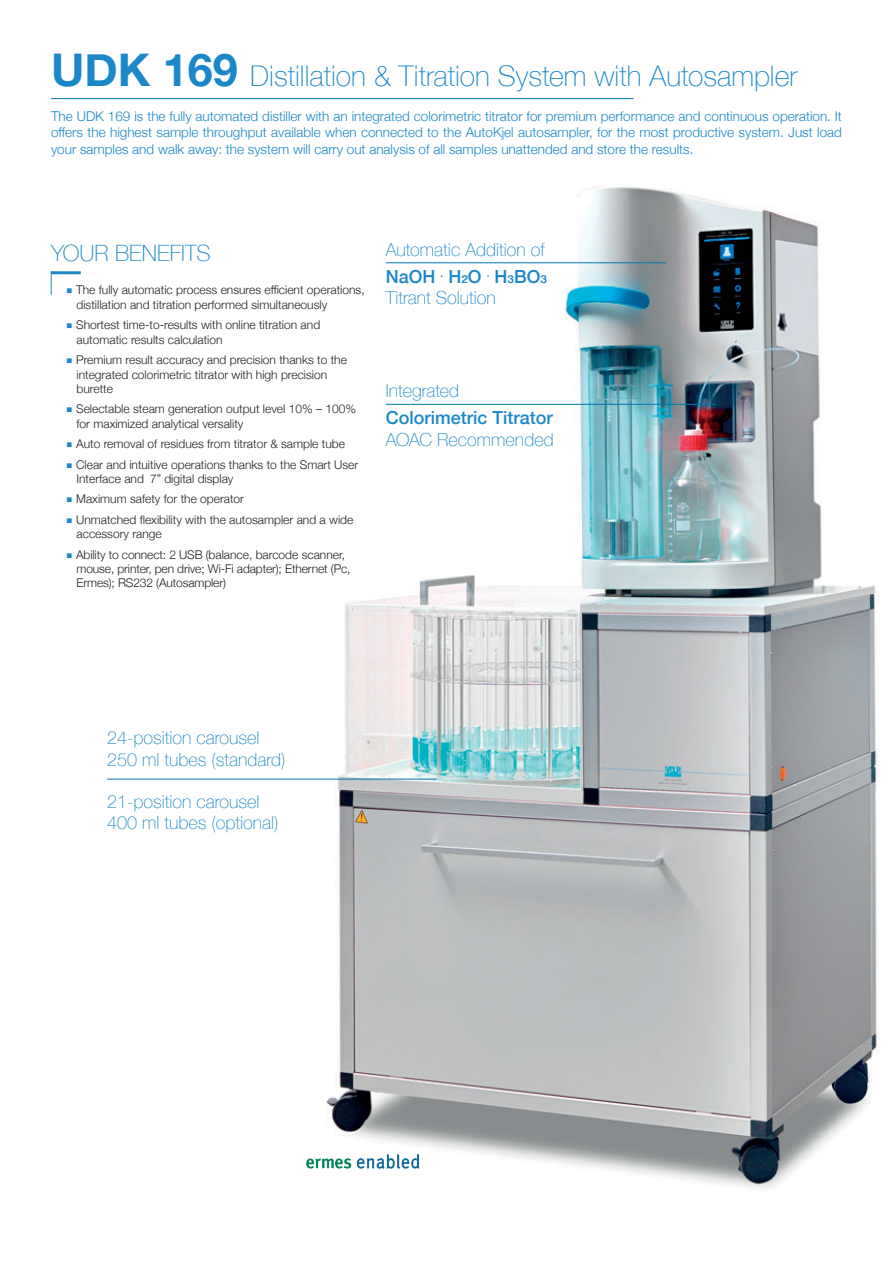
<style>
.page{position:relative;width:893px;height:1263px;background:#fff}
.page>*{position:absolute;margin:0;border:0;box-sizing:border-box;transform-origin:0 0}
.t1{font:100 28.5px "Helvetica Neue";color:#1b87c9}
.t2{font:100 22.5px "Helvetica Neue";color:#1b87c9}
.t3{font:100 18px/21.6px "Helvetica Neue";color:#1b87c9}
.t4{font:500 18px "Helvetica Neue";color:#1b87c9}
.t5{font:300 13.5px/16.2px "Helvetica Neue";color:#1b87c9;text-align:justify}
.t6{font:300 12px/14.4px "Helvetica Neue";color:#231f20}
.s1{font-weight:700;font-size:45px}
.s2{font-family:"Montserrat";color:#1b87c9}
.s3{font-weight:500}
</style>
<div class="page">
<img style="left:107px;top:186px;width:771px;height:1003px">
<hr style="left:386px;top:262px;width:280px;height:1px;background:#0078ae">
<hr style="left:386px;top:404px;width:329px;height:1px;background:#0078ae">
<hr style="left:107px;top:779px;width:330px;height:1px;background:#0078ae">
<hr style="left:51px;top:98px;width:583px;height:1px;background:#0078ae">
<hr style="left:51px;top:271px;width:30px;height:3px;background:#1b87c9">
<svg style="left:51px;top:271px;width:1px;height:24px"></svg>
<img style="left:306px;top:1153px;width:114px;height:16px">
<h1 class="t1" style="left:51px;top:55px;width:748px"><span class="s1">UDK 169</span> Distillation &amp; Titration System with Autosampler</h1>
<p class="t5" style="left:51px;top:107px;width:792px">The UDK 169 is the fully automated distiller with an integrated colorimetric titrator for premium performance and continuous operation. It offers the highest sample throughput available when connected to the AutoKjel autosampler, for the most productive system. Just load your samples and walk away: the system will carry out analysis of all samples unattended and store the results.</p>
<h2 class="t2" style="left:51px;top:236px;width:161px">YOUR BENEFITS</h2>
<p class="t6" style="left:77px;top:282px;width:290px;text-indent:-11px"><span class="s2">■</span> The fully automatic process ensures efficient operations, distillation and titration performed simultaneously</p>
<p class="t6" style="left:77px;top:317px;width:245px;text-indent:-11px"><span class="s2">■</span> Shortest time-to-results with online titration and automatic results calculation</p>
<p class="t6" style="left:77px;top:352px;width:272px;text-indent:-11px"><span class="s2">■</span> Premium result accuracy and precision thanks to the integrated colorimetric titrator with high precision burette</p>
<p class="t6" style="left:77px;top:401px;width:281px;text-indent:-11px"><span class="s2">■</span> Selectable steam generation output level 10% – 100% for maximized analytical versality</p>
<p class="t6" style="left:66px;top:436px;width:281px"><span class="s2">■</span> Auto removal of residues from titrator &amp; sample tube</p>
<p class="t6" style="left:77px;top:456px;width:283px;text-indent:-11px"><span class="s2">■</span> Clear and intuitive operations thanks to the Smart User<br>Interface and 7” digital display</p>
<p class="t6" style="left:66px;top:491px;width:180px"><span class="s2">■</span> Maximum safety for the operator</p>
<p class="t6" style="left:77px;top:511px;width:278px;text-indent:-11px"><span class="s2">■</span> Unmatched flexibility with the autosampler and a wide accessory range</p>
<p class="t6" style="left:77px;top:546px;width:275px;text-indent:-11px"><span class="s2">■</span> Ability to connect: 2 USB (balance, barcode scanner, mouse, printer, pen drive; Wi-Fi adapter); Ethernet (Pc,<br>Ermes); RS232 (Autosampler)</p>
<h3 class="t3" style="left:386px;top:235px;width:162px;line-height:27.3px">Automatic Addition of<br><span class="s3">NaOH</span> <sup>.</sup> <span class="s3">H₂O</span> <sup>.</sup> <span class="s3">H₃BO₃</span></h3>
<h3 class="t3" style="left:386px;top:286px;width:111px">Titrant Solution</h3>
<h3 class="t3" style="left:386px;top:379px;width:75px">Integrated</h3>
<h3 class="t4" style="left:386px;top:403px;width:169px">Colorimetric Titrator</h3>
<h3 class="t3" style="left:386px;top:428px;width:169px">AOAC Recommended</h3>
<h3 class="t3" style="left:107px;top:726px;width:180px">24-position carousel<br>250 ml tubes (standard)</h3>
<h3 class="t3" style="left:107px;top:790px;width:173px">21-position carousel<br>400 ml tubes (optional)</h3>
</div>
